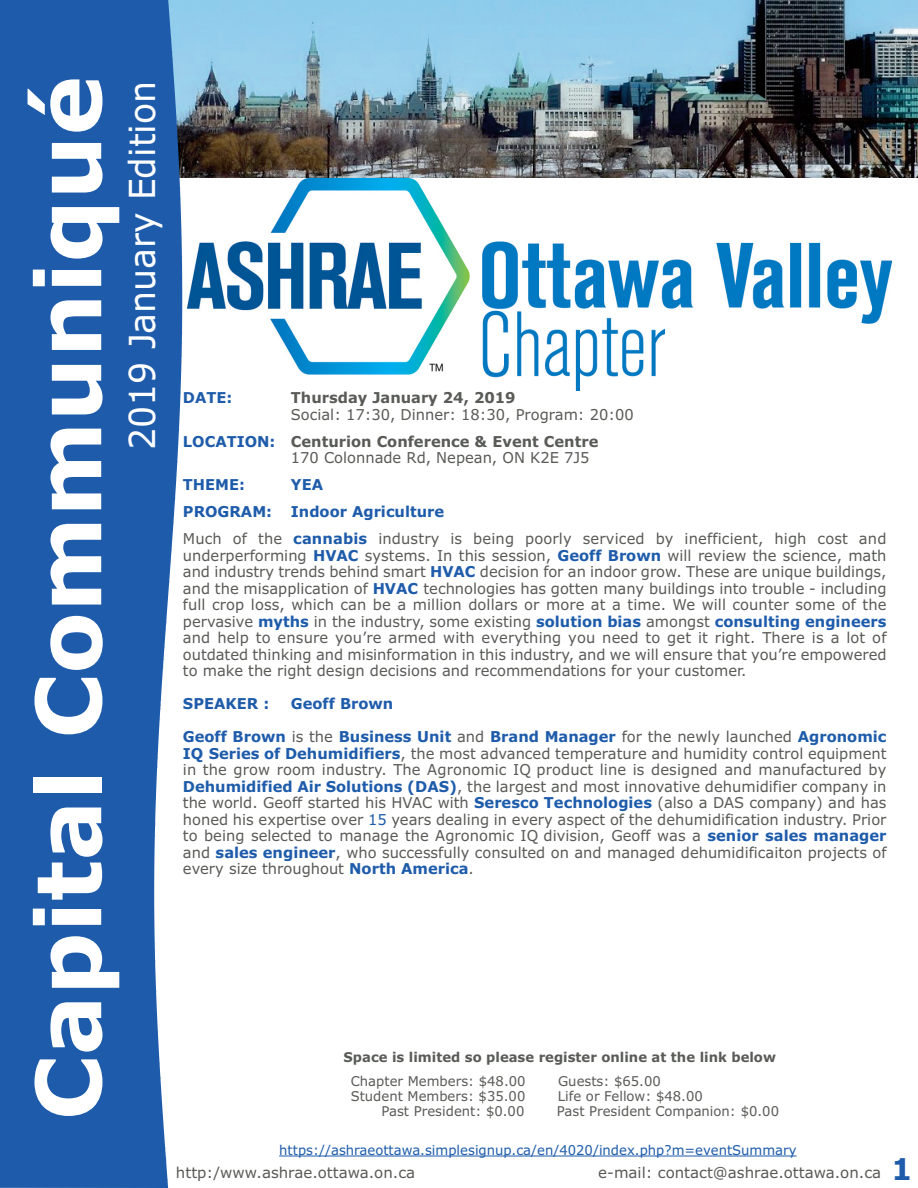
<style>
.page{position:relative;width:918px;height:1188px;background:#fff}
.page>*{position:absolute;margin:0;border:0;box-sizing:border-box;transform-origin:0 0}
.t1{font:700 90px "Verdana";color:#fff}
.t2{font:36px "Verdana";color:#fff;scale:.96 1}
.t3{font:700 30px "Verdana";color:#1e5cab}
.t4{font:15px/16.5px "Verdana";color:#595b57}
.t5{font:700 15px "Verdana";color:#1e5cab}
.t6{font:700 15px "Verdana";color:#595b57}
.t7{font:13.5px "Verdana";color:#595b57}
.t8{font:13.5px "Verdana";color:#1e5cab}
.t9{font:700 13.5px "Verdana";color:#595b57}
.s1{font-weight:700;color:#1e5cab}
.s2{font-weight:700}
.s3{color:#1e5cab}
</style>
<div class="page">
<img style="left:182px;top:0;width:736px;height:177px">
<svg style="left:0;top:0;width:182px;height:1188px;background:#2d67b0"></svg>
<img style="left:188px;top:179px;width:703px;height:211px">
<hr style="left:279px;top:1156px;width:518px;height:1px;background:#1e5cab">
<h1 class="t1" style="left:17px;top:1120px;width:1046px;rotate:-90deg">Capital Communiqué</h1>
<h2 class="t2" style="left:122px;top:450px;width:386px;rotate:-90deg">2019 January Edition</h2>
<p class="t5" style="left:183px;top:389px;width:51px">DATE:</p>
<p class="t6" style="left:291px;top:389px;width:226px">Thursday January 24, 2019</p>
<p class="t4" style="left:183px;top:401px;width:452px;line-height:27px;text-indent:108px">Social: 17:30, Dinner: 18:30, Program: 20:00<br><span class="s1">LOCATION:</span> <span class="s2">Centurion Conference &amp; Event Centre</span></p>
<p class="t4" style="left:291px;top:450px;width:300px">170 Colonnade Rd, Nepean, ON K2E 7J5</p>
<p class="t5" style="left:183px;top:476px;width:64px">THEME:</p>
<p class="t5" style="left:291px;top:476px;width:34px">YEA</p>
<p class="t5" style="left:183px;top:503px;width:91px">PROGRAM:</p>
<p class="t4" style="left:183px;top:499px;width:705px;line-height:27px;text-indent:108px"><span class="s1">Indoor Agriculture<br></span>Much of the <span class="s1">cannabis</span> industry is being poorly serviced by inefficient, high cost and</p>
<p class="t4" style="left:183px;top:547px;width:705px;text-align:justify">underperforming <span class="s1">HVAC</span> systems. In this session, <span class="s1">Geoff Brown</span> will review the science, math and industry trends behind smart <span class="s1">HVAC</span> decision for an indoor grow. These are unique buildings, and the misapplication of <span class="s1">HVAC</span> technologies has gotten many buildings into trouble - including full crop loss, which can be a million dollars or more at a time. We will counter some of the pervasive <span class="s1">myths</span> in the industry, some existing <span class="s1">solution bias</span> amongst <span class="s1">consulting engineers </span>and help to ensure you’re armed with everything you need to get it right. There is a lot of outdated thinking and misinformation in this industry, and we will ensure that you’re empowered to make the right design decisions and recommendations for your customer.</p>
<p class="t5" style="left:183px;top:695px;width:88px">SPEAKER :</p>
<p class="t5" style="left:291px;top:695px;width:104px">Geoff Brown</p>
<p class="t4" style="left:183px;top:729px;width:705px;text-align:justify"><span class="s1">Geoff Brown</span> is the <span class="s1">Business Unit</span> and <span class="s1">Brand Manager</span> for the newly launched <span class="s1">Agronomic IQ Series of Dehumidifiers</span>, the most advanced temperature and humidity control equipment in the grow room industry. The Agronomic IQ product line is designed and manufactured by <span class="s1">Dehumidified Air Solutions (DAS)</span>, the largest and most innovative dehumidifier company in the world. Geoff started his HVAC with <span class="s1">Seresco Technologies</span> (also a DAS company) and has honed his expertise over <span class="s3">15</span> years dealing in every aspect of the dehumidification industry. Prior to being selected to manage the Agronomic IQ division, Geoff was a <span class="s1">senior sales manager </span>and <span class="s1">sales engineer</span>, who successfully consulted on and managed dehumidificaiton projects of every size throughout <span class="s1">North America</span>.</p>
<p class="t9" style="left:344px;top:1049px;width:434px">Space is limited so please register online at the link below</p>
<p class="t7" style="left:351px;top:1073px;width:176px">Chapter Members: $48.00</p>
<p class="t7" style="left:558px;top:1073px;width:104px">Guests: $65.00</p>
<p class="t7" style="left:351px;top:1088px;width:176px">Student Members: $35.00</p>
<p class="t7" style="left:558px;top:1088px;width:146px">Life or Fellow: $48.00</p>
<p class="t7" style="left:382px;top:1103px;width:144px">Past President: $0.00</p>
<p class="t7" style="left:557px;top:1103px;width:224px">Past President Companion: $0.00</p>
<p class="t8" style="left:279px;top:1142px;width:519px">https://ashraeottawa.simplesignup.ca/en/4020/index.php?m=eventSummary</p>
<p class="t4" style="left:176px;top:1165px;width:241px">http:/www.ashrae.ottawa.on.ca</p>
<p class="t4" style="left:598px;top:1165px;width:284px">e-mail: contact@ashrae.ottawa.on.ca</p>
<h3 class="t3" style="left:891px;top:1152px;width:23px">1</h3>
</div>
